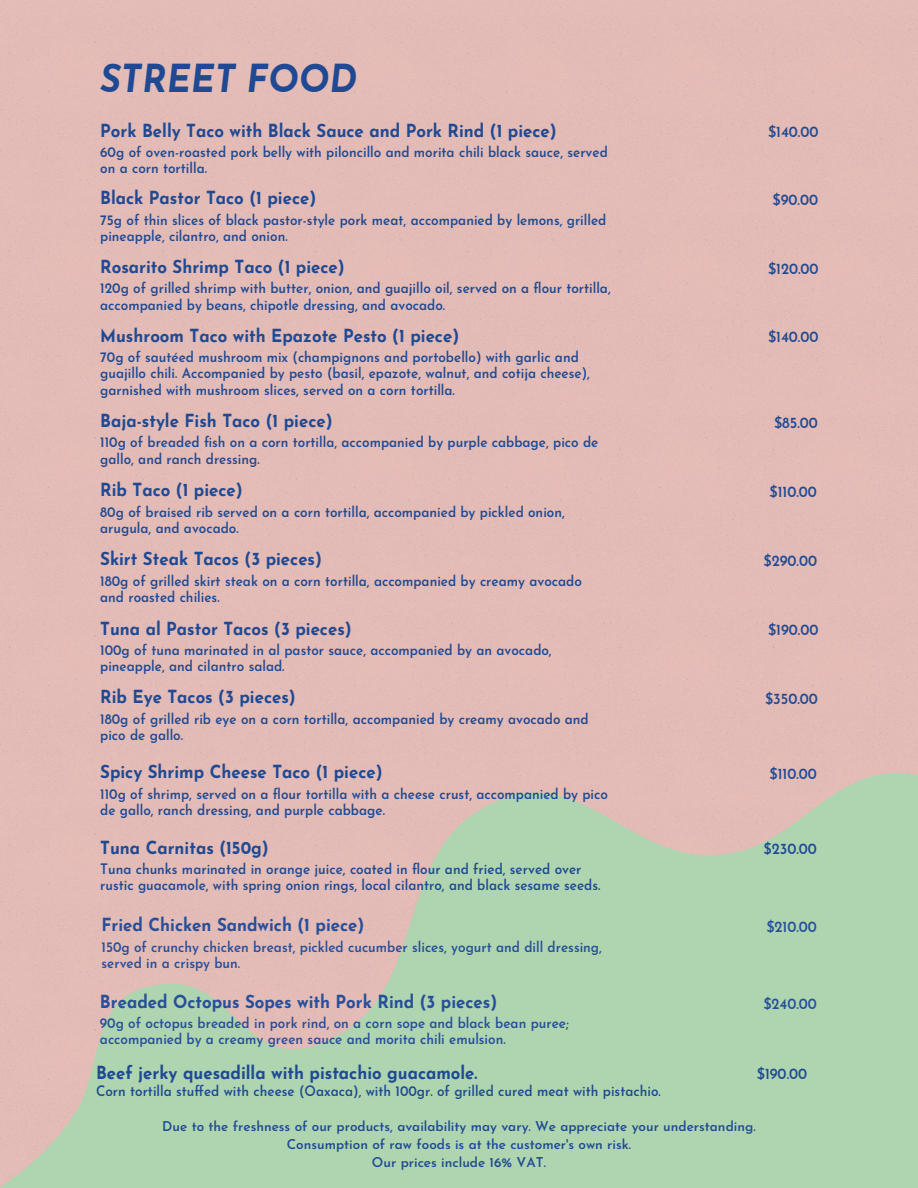
<style>
.page{position:relative;width:918px;height:1188px;background:#fff}
.page>*{position:absolute;margin:0;border:0;box-sizing:border-box;transform-origin:0 0}
.t1{font:italic 700 38.55px "Josefin Sans";color:#1f4a93;scale:.93 1}
.t2{font:700 18px "Josefin Sans";color:#1f4a93;scale:.93 1}
.t3{font:700 18px "Josefin Sans";color:#274f9a;scale:.93 1}
.t4{font:600 15.45px "Josefin Sans";color:#1f4a93;scale:.93 1}
.t5{font:600 15.45px "Josefin Sans";color:#274f9a;scale:.93 1}
.t6{font:600 14.4px/16.2px "Josefin Sans";color:#1f4a93;scale:.93 1}
.t7{font:600 14.4px/16.2px "Josefin Sans";color:#274f9a;scale:.93 1}
.t8{font:600 13.5px/18px "Josefin Sans";color:#1f4a93;text-align:center}
</style>
<div class="page">
<div style="left:153px;top:0;width:154px;height:200px;background:#e4bbb6"></div>
<div style="left:764px;top:0;width:154px;height:200px;background:#e4bbb6"></div>
<div style="left:153px;top:198px;width:154px;height:200px;background:#e4bbb6"></div>
<div style="left:764px;top:198px;width:154px;height:200px;background:#e4bbb6"></div>
<div style="left:153px;top:396px;width:154px;height:200px;background:#e4bbb6"></div>
<div style="left:764px;top:396px;width:154px;height:200px;background:#e4bbb6"></div>
<div style="left:153px;top:594px;width:154px;height:200px;background:#e4bbb6"></div>
<div style="left:764px;top:594px;width:154px;height:200px;background:#e4bbb6"></div>
<svg style="left:0;top:746px;width:918px;height:442px;background:#c2cab2"></svg>
<h1 class="t1" style="left:100px;top:46px;width:278px">STREET FOOD</h1>
<p class="t2" style="left:100px;top:114px;width:492px">Pork Belly Taco with Black Sauce and Pork Rind (1 piece)</p>
<p class="t4" style="left:768px;top:119px;width:56px">$140.00</p>
<p class="t6" style="left:100px;top:142px;width:547px">60g of oven-roasted pork belly with piloncillo and morita chili black sauce, served on a corn tortilla.</p>
<p class="t2" style="left:100px;top:182px;width:234px">Black Pastor Taco (1 piece)</p>
<p class="t4" style="left:773px;top:186px;width:50px">$90.00</p>
<p class="t6" style="left:100px;top:210px;width:546px">75g of thin slices of black pastor-style pork meat, accompanied by lemons, grilled pineapple, cilantro, and onion.</p>
<p class="t2" style="left:100px;top:251px;width:264px">Rosarito Shrimp Taco (1 piece)</p>
<p class="t4" style="left:768px;top:255px;width:56px">$120.00</p>
<p class="t6" style="left:100px;top:278px;width:551px">120g of grilled shrimp with butter, onion, and guajillo oil, served on a flour tortilla, accompanied by beans, chipotle dressing, and avocado.</p>
<p class="t2" style="left:100px;top:319px;width:388px">Mushroom Taco with Epazote Pesto (1 piece)</p>
<p class="t4" style="left:768px;top:324px;width:56px">$140.00</p>
<p class="t6" style="left:100px;top:347px;width:528px">70g of sautéed mushroom mix (champignons and portobello) with garlic and guajillo chili. Accompanied by pesto (basil, epazote, walnut, and cotija cheese), garnished with mushroom slices, served on a corn tortilla.</p>
<p class="t2" style="left:100px;top:405px;width:251px">Baja-style Fish Taco (1 piece)</p>
<p class="t4" style="left:774px;top:409px;width:49px">$85.00</p>
<p class="t6" style="left:100px;top:432px;width:537px">110g of breaded fish on a corn tortilla, accompanied by purple cabbage, pico de gallo, and ranch dressing.</p>
<p class="t2" style="left:100px;top:474px;width:155px">Rib Taco (1 piece)</p>
<p class="t4" style="left:770px;top:478px;width:52px">$110.00</p>
<p class="t6" style="left:100px;top:502px;width:501px">80g of braised rib served on a corn tortilla, accompanied by pickled onion, arugula, and avocado.</p>
<p class="t2" style="left:100px;top:543px;width:240px">Skirt Steak Tacos (3 pieces)</p>
<p class="t4" style="left:764px;top:547px;width:59px">$290.00</p>
<p class="t6" style="left:100px;top:571px;width:519px">180g of grilled skirt steak on a corn tortilla, accompanied by creamy avocado and roasted chilies.</p>
<p class="t2" style="left:100px;top:612px;width:272px">Tuna al Pastor Tacos (3 pieces)</p>
<p class="t4" style="left:768px;top:617px;width:56px">$190.00</p>
<p class="t6" style="left:100px;top:640px;width:487px">100g of tuna marinated in al pastor sauce, accompanied by an avocado, pineapple, and cilantro salad.</p>
<p class="t2" style="left:100px;top:681px;width:212px">Rib Eye Tacos (3 pieces)</p>
<p class="t4" style="left:765px;top:685px;width:58px">$350.00</p>
<p class="t6" style="left:100px;top:709px;width:527px">180g of grilled rib eye on a corn tortilla, accompanied by creamy avocado and pico de gallo.</p>
<p class="t2" style="left:100px;top:756px;width:305px">Spicy Shrimp Cheese Taco (1 piece)</p>
<p class="t4" style="left:770px;top:760px;width:52px">$110.00</p>
<p class="t6" style="left:100px;top:784px;width:548px">110g of shrimp, served on a flour tortilla with a cheese crust, accompanied by pico de gallo, ranch dressing, and purple cabbage.</p>
<p class="t2" style="left:100px;top:831px;width:183px">Tuna Carnitas (150g)</p>
<p class="t4" style="left:764px;top:836px;width:59px">$230.00</p>
<p class="t6" style="left:100px;top:859px;width:539px">Tuna chunks marinated in orange juice, coated in flour and fried, served over rustic guacamole, with spring onion rings, local cilantro, and black sesame seeds.</p>
<p class="t3" style="left:102px;top:909px;width:284px">Fried Chicken Sandwich (1 piece)</p>
<p class="t5" style="left:766px;top:913px;width:56px">$210.00</p>
<p class="t7" style="left:102px;top:937px;width:540px">150g of crunchy chicken breast, pickled cucumber slices, yogurt and dill dressing, served in a crispy bun.</p>
<p class="t3" style="left:100px;top:986px;width:429px">Breaded Octopus Sopes with Pork Rind (3 pieces)</p>
<p class="t5" style="left:763px;top:990px;width:59px">$240.00</p>
<p class="t7" style="left:100px;top:1013px;width:506px">90g of octopus breaded in pork rind, on a corn sope and black bean puree; accompanied by a creamy green sauce and morita chili emulsion.</p>
<p class="t2" style="left:96px;top:1056px;width:412px">Beef jerky quesadilla with pistachio guacamole.</p>
<p class="t6" style="left:96px;top:1081px;width:609px">Corn tortilla stuffed with cheese (Oaxaca), with 100gr. of grilled cured meat with pistachio.</p>
<p class="t4" style="left:757px;top:1060px;width:56px">$190.00</p>
<p class="t8" style="left:162px;top:1115px;width:595px">Due to the freshness of our products, availability may vary. We appreciate your understanding.<br>Consumption of raw foods is at the customer's own risk.<br>Our prices include 16% VAT.</p>
</div>
